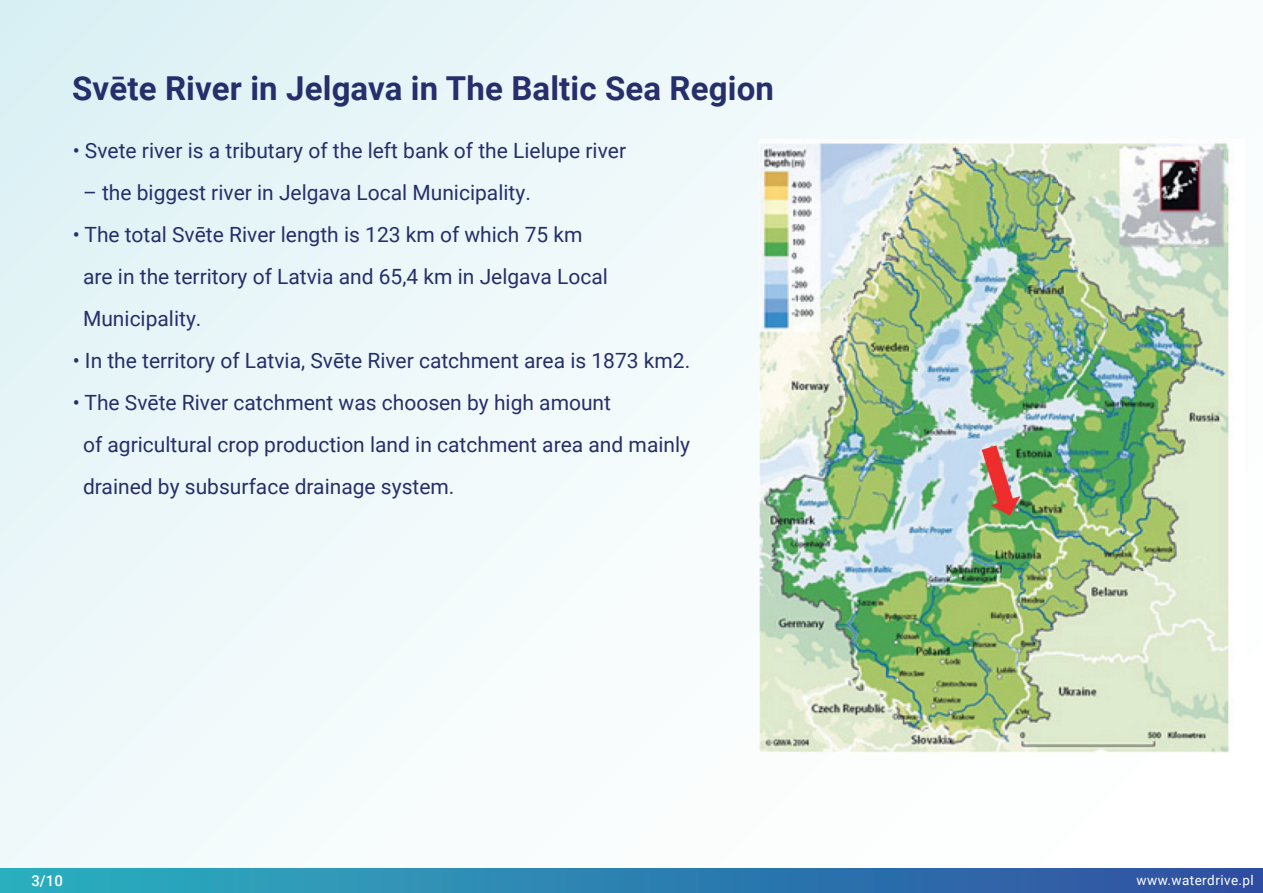
<style>
.page{position:relative;width:1263px;height:893px;background:#fff}
.page>*{position:absolute;margin:0;border:0;box-sizing:border-box;transform-origin:0 0}
.t1{font:700 33px "Roboto";letter-spacing:.005em;color:#262f6b}
.t2{font:21px/42px "Roboto";color:#262f6b}
.t3{font:500 15px "Roboto";color:#fff}
.t4{font:13.5px "Roboto";letter-spacing:.03em;color:#fff}
</style>
<div class="page">
<div style="left:0;top:0;width:1263px;height:893px;background:linear-gradient(to right,#e7f5f8,#fdfefe)"></div>
<div style="left:0;top:868px;width:1263px;height:25px;background:linear-gradient(to right,#2bb2c0,#2f4ea1)"></div>
<img style="left:759px;top:140px;width:485px;height:612px">
<h1 class="t1" style="left:72px;top:65px;width:703px">Svēte River in Jelgava in The Baltic Sea Region</h1>
<p class="t2" style="left:73px;top:129px;width:555px">• Svete river is a tributary of the left bank of the Lielupe river</p>
<p class="t2" style="left:83px;top:171px;width:449px">– the biggest river in Jelgava Local Municipality.</p>
<p class="t2" style="left:83px;top:213px;width:526px;text-indent:-10px">• The total Svēte River length is 123 km of which 75 km are in the territory of Latvia and 65,4 km in Jelgava Local<br>Municipality.</p>
<p class="t2" style="left:73px;top:339px;width:619px">• In the territory of Latvia, Svēte River catchment area is 1873 km2.</p>
<p class="t2" style="left:83px;top:381px;width:609px;text-indent:-10px">• The Svēte River catchment was choosen by high amount<br>of agricultural crop production land in catchment area and mainly drained by subsurface drainage system.</p>
<p class="t3" style="left:31px;top:870px;width:33px">3/10</p>
<p class="t4" style="left:1137px;top:871px;width:119px">www.waterdrive.pl</p>
</div>
